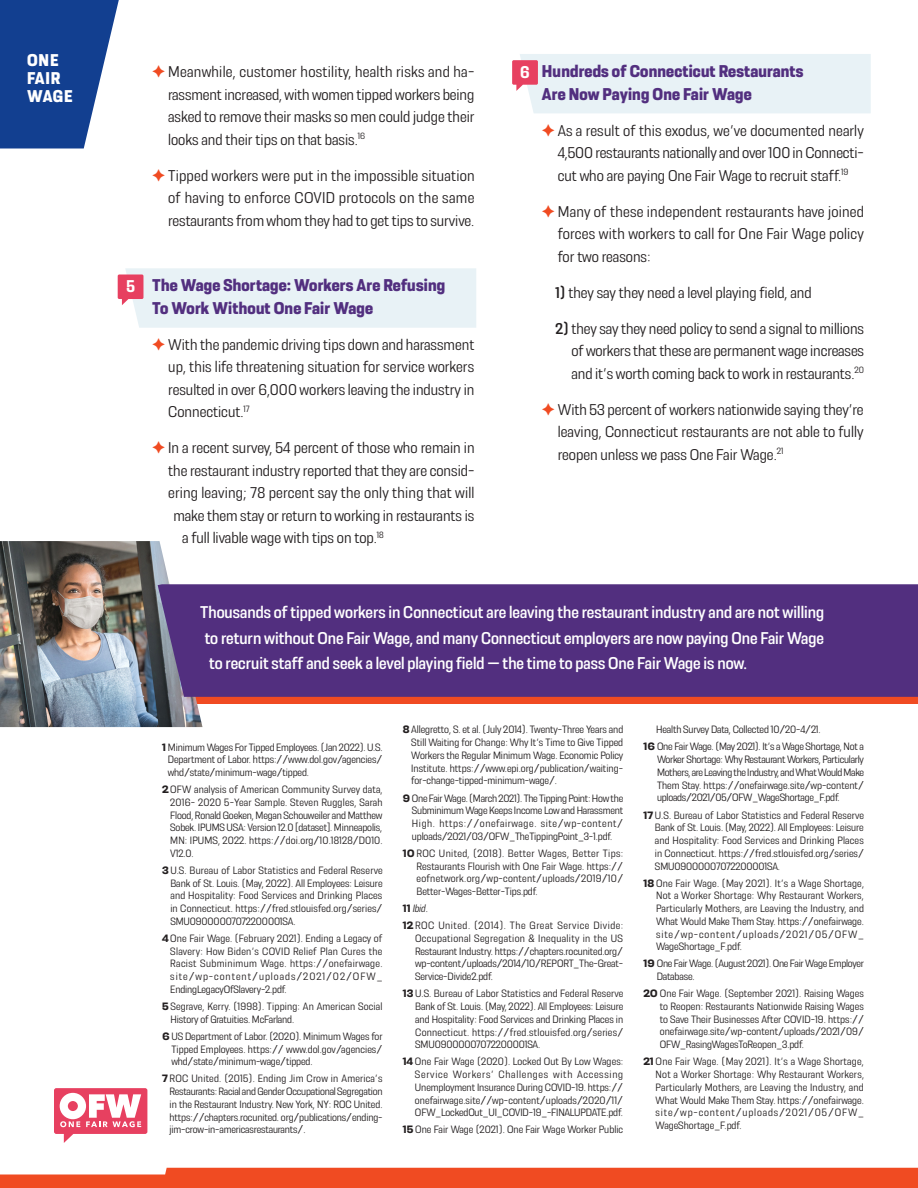
<style>
.page{position:relative;width:918px;height:1188px;background:#fff}
.page>*{position:absolute;margin:0;border:0;box-sizing:border-box;transform-origin:0 0}
.t1{font:18px/25.5px "Resolve Semibold Nrw";color:#fff;text-align:justify}
.Subhead_1{font:18px/22.5px "Resolve Extrabold Nrw";letter-spacing:.01em;color:#522f7f}
.t2{font:18px/18px "Resolve Extrabold Nrw";letter-spacing:.04em;color:#fff}
.t3{font:18px "Resolve Bold Nrw";color:#fff}
.t4{font:16.5px/22.5px "Resolve Semilight Nrw";color:#231f20;text-align:justify}
.Footnote{font:11.25px/12.8px "Resolve Semilight Nrw";letter-spacing:-.01em;color:#231f20;text-align:justify}
.Footnote-2{font:11.25px "Resolve Semilight Nrw Ita";color:#231f20}
.s1{color:#f04b22}
.s2{font-family:"Resolve Semibold Nrw"}
.s3{font-family:"Resolve";font-weight:600}
.s4{font-family:"Resolve Semilight Nrw"}
</style>
<div class="page">
<div style="left:162px;top:688px;width:756px;height:15px;background:#f04b22"></div>
<img style="left:0;top:541px;width:202px;height:186px">
<div style="left:0;top:1168px;width:918px;height:20px;background:#f04b22"></div>
<div style="left:512px;top:54px;width:359px;height:59px;background:#e8f2f6"></div>
<div style="left:118px;top:268px;width:358px;height:60px;background:#e8f2f6"></div>
<div style="left:158px;top:584px;width:760px;height:113px;background:#522f7f"></div>
<svg style="left:54px;top:1088px;width:93px;height:55px"></svg>
<svg style="left:0;top:0;width:119px;height:148px;background:#355ba0"></svg>
<p class="t2" style="left:27px;top:51px;width:47px">ONE<br>FAIR<br>WAGE</p>
<p class="t4" style="left:168px;top:61px;width:308px;text-indent:-16px"><span class="s1">✦</span> Meanwhile, customer hostility, health risks and ha&shy;rassment increased, with women tipped workers being asked to remove their masks so men could judge their looks and their tips on that basis.<sup>16</sup></p>
<p class="t4" style="left:168px;top:164px;width:308px;text-indent:-16px"><span class="s1">✦</span> Tipped workers were put in the impossible situation of having to enforce COVID protocols on the same restaurants from whom they had to get tips to survive.</p>
<p class="t3" style="left:126px;top:277px;width:10px">5</p>
<p class="Subhead_1" style="left:152px;top:274px;width:294px">The Wage Shortage: Workers Are Refusing<br>To Work Without One Fair Wage</p>
<p class="t4" style="left:168px;top:333px;width:308px;text-indent:-16px"><span class="s1">✦</span> With the pandemic driving tips down and harassment up, this life threatening situation for service workers resulted in over 6,000 workers leaving the industry in Connecticut.<sup>17</sup></p>
<p class="t4" style="left:152px;top:436px;width:324px"><span class="s1">✦</span> In a recent survey, 54 percent of those who remain in</p>
<p class="t4" style="left:168px;top:459px;width:308px">the restaurant industry reported that they are consid-</p>
<p class="t4" style="left:168px;top:481px;width:308px">ering leaving; 78 percent say the only thing that will</p>
<p class="t4" style="left:173px;top:504px;width:302px">make them stay or return to working in restaurants is</p>
<p class="t4" style="left:182px;top:526px;width:203px">a full livable wage with tips on top.<sup>18</sup></p>
<p class="t3" style="left:520px;top:62px;width:11px">6</p>
<p class="Subhead_1" style="left:542px;top:60px;width:263px">Hundreds of Connecticut Restaurants<br>Are Now Paying One Fair Wage</p>
<p class="t4" style="left:558px;top:119px;width:308px;text-indent:-16px"><span class="s1">✦</span> As a result of this exodus, we’ve documented nearly 4,500 restaurants nationally and over 100 in Connecti&shy;cut who are paying One Fair Wage to recruit staff.<sup>19</sup></p>
<p class="t4" style="left:558px;top:200px;width:308px;text-indent:-16px"><span class="s1">✦</span> Many of these independent restaurants have joined forces with workers to call for One Fair Wage policy for two reasons:</p>
<p class="t4" style="left:555px;top:281px;width:258px"><span class="s2">1)</span> they say they need a level playing field, and</p>
<p class="t4" style="left:571px;top:317px;width:294px;text-indent:-16px"><span class="s2">2)</span> they say they need policy to send a signal to millions of workers that these are permanent wage increases and it’s worth coming back to work in restaurants.<sup>20</sup></p>
<p class="t4" style="left:558px;top:398px;width:307px;text-indent:-16px"><span class="s1">✦</span> With 53 percent of workers nationwide saying they’re leaving, Connecticut restaurants are not able to fully reopen unless we pass One Fair Wage.<sup>21</sup></p>
<p class="t1" style="left:200px;top:599px;width:625px">Thousands of tipped workers in Connecticut are leaving the restaurant industry and are not willing to return without One Fair Wage, and many Connecticut employers are now paying One Fair Wage to recruit staff and seek a level playing field — the time to pass One Fair Wage is now.</p>
<p class="Footnote" style="left:168px;top:740px;width:216px;text-indent:-6px"><span class="s3">1</span> Minimum Wages For Tipped Employees. (Jan 2022). U.S.<br>Department of Labor. https://www.dol.gov/agencies/ whd/state/minimum-wage/tipped.</p>
<p class="Footnote" style="left:170px;top:783px;width:214px;text-indent:-8px"><span class="s3">2</span> OFW analysis of American Community Survey data, 2016- 2020 5-Year Sample. Steven Ruggles, Sarah Flood, Ronald Goeken, Megan Schouweiler and Matthew Sobek. IPUMS USA: Version 12.0 [dataset]. Minneapolis, MN: IPUMS, 2022. https://doi.org/10.18128/D010.<br>V12.0.</p>
<p class="Footnote" style="left:170px;top:864px;width:214px;text-indent:-8px"><span class="s3">3</span> U.S. Bureau of Labor Statistics and Federal Reserve Bank of St. Louis. (May, 2022). All Employees: Leisure and Hospitality: Food Services and Drinking Places in Connecticut. https://fred.stlouisfed.org/series/ SMU09000007072200001SA.</p>
<p class="Footnote" style="left:170px;top:932px;width:214px;text-indent:-8px"><span class="s3">4</span> One Fair Wage. (February 2021). Ending a Legacy of Slavery: How Biden’s COVID Relief Plan Cures the Racist Subminimum Wage. https://onefairwage. site/wp-content/uploads/2021/02/OFW_ EndingLegacyOfSlavery-2.pdf.</p>
<p class="Footnote" style="left:170px;top:1000px;width:214px;text-indent:-8px"><span class="s3">5</span>Segrave, Kerry. (1998). Tipping: An American Social<br>History of Gratuities. McFarland.</p>
<p class="Footnote" style="left:171px;top:1030px;width:213px;text-indent:-9px"><span class="s3">6</span> US Department of Labor. (2020). Minimum Wages for Tipped Employees. https:// www.dol.gov/agencies/ whd/state/minimum-wage/tipped.</p>
<p class="Footnote" style="left:170px;top:1072px;width:215px;text-indent:-8px"><span class="s3">7</span> ROC United. (2015). Ending Jim Crow in America’s Restaurants: Racial and Gender Occupational Segregation in the Restaurant Industry. New York, NY: ROC United. https://chapters.rocunited. org/publications/ending&shy;jim-crow-in-americasrestaurants/.</p>
<p class="Footnote" style="left:411px;top:723px;width:214px;text-indent:-9px"><span class="s3">8</span> Allegretto, S. et al. (July 2014). Twenty-Three Years and Still Waiting for Change: Why It’s Time to Give Tipped Workers the Regular Minimum Wage. Economic Policy Institute. https://www.epi.org/publication/waiting&shy;for-change-tipped-minimum-wage/.</p>
<p class="Footnote" style="left:412px;top:791px;width:213px;text-indent:-9px"><span class="s3">9</span> One Fair Wage. (March 2021). The Tipping Point: How the Subminimum Wage Keeps Income Low and Harassment High. https://onefairwage. site/wp-content/ uploads/2021/03/OFW_TheTippingPoint_3-1.pdf.</p>
<p class="Footnote" style="left:417px;top:847px;width:208px;text-indent:-14px"><span class="s3">10</span> ROC United, (2018). Better Wages, Better Tips:<br>Restaurants Flourish with One Fair Wage. https:// eofnetwork.org/wp-content/uploads/2019/10/ Better-Wages-Better-Tips.pdf.</p>
<p class="Footnote-2" style="left:403px;top:902px;width:27px"><span class="s3">11</span> Ibid<span class="s4">.</span></p>
<p class="Footnote" style="left:415px;top:919px;width:210px;text-indent:-12px"><span class="s3">12</span>ROC United. (2014). The Great Service Divide:<br>Occupational Segregation &amp; Inequality in the US Restaurant Industry. https://chapters.rocunited.org/ wp-content/uploads/2014/10/REPORT_The-Great-Service-Divide2.pdf.</p>
<p class="Footnote" style="left:415px;top:987px;width:210px;text-indent:-12px"><span class="s3">13</span> U.S. Bureau of Labor Statistics and Federal Reserve Bank of St. Louis. (May, 2022). All Employees: Leisure and Hospitality: Food Services and Drinking Places in Connecticut. https://fred.stlouisfed.org/series/ SMU09000007072200001SA.</p>
<p class="Footnote" style="left:415px;top:1055px;width:210px;text-indent:-12px"><span class="s3">14</span> One Fair Wage (2020). Locked Out By Low Wages:<br>Service Workers’ Challenges with Accessing Unemployment Insurance During COVID-19. https:// onefairwage.site//wp-content/uploads/2020/11/ OFW_LockedOut_UI_COVID-19_-FINALUPDATE.pdf.</p>
<p class="Footnote" style="left:403px;top:1123px;width:222px"><span class="s3">15</span>One Fair Wage (2021). One Fair Wage Worker Public</p>
<p class="Footnote" style="left:656px;top:723px;width:166px">Health Survey Data, Collected 10/20-4/21.</p>
<p class="Footnote" style="left:657px;top:740px;width:209px;text-indent:-14px"><span class="s3">16</span> One Fair Wage. (May 2021). It’s a Wage Shortage, Not a Worker Shortage: Why Restaurant Workers, Particularly Mothers, are Leaving the Industry, and What Would Make Them Stay. https://onefairwage.site/wp-content/ uploads/2021/05/OFW_WageShortage_F.pdf.</p>
<p class="Footnote" style="left:655px;top:808px;width:211px;text-indent:-11px"><span class="s3">17</span> U.S. Bureau of Labor Statistics and Federal Reserve Bank of St. Louis. (May, 2022). All Employees: Leisure and Hospitality: Food Services and Drinking Places in Connecticut. https://fred.stlouisfed.org/series/ SMU09000007072200001SA.</p>
<p class="Footnote" style="left:656px;top:876px;width:209px;text-indent:-13px"><span class="s3">18</span>One Fair Wage. (May 2021). It’s a Wage Shortage, Not a Worker Shortage: Why Restaurant Workers, Particularly Mothers, are Leaving the Industry, and What Would Make Them Stay. https://onefairwage. site/wp-content/uploads/2021/05/OFW_ WageShortage_F.pdf.</p>
<p class="Footnote" style="left:657px;top:957px;width:209px;text-indent:-13px"><span class="s3">19</span> One Fair Wage. (August 2021). One Fair Wage Employer<br>Database.</p>
<p class="Footnote" style="left:660px;top:987px;width:206px;text-indent:-16px"><span class="s3">20</span> One Fair Wage. (September 2021). Raising Wages to Reopen: Restaurants Nationwide Raising Wages to Save Their Businesses After COVID-19. https:// onefairwage.site/wp-content/uploads/2021/09/ OFW_RasingWagesToReopen_3.pdf.</p>
<p class="Footnote" style="left:656px;top:1055px;width:210px;text-indent:-12px"><span class="s3">21</span> One Fair Wage. (May 2021). It’s a Wage Shortage, Not a Worker Shortage: Why Restaurant Workers, Particularly Mothers, are Leaving the Industry, and What Would Make Them Stay. https://onefairwage. site/wp-content/uploads/2021/05/OFW_ WageShortage_F.pdf.</p>
</div>
